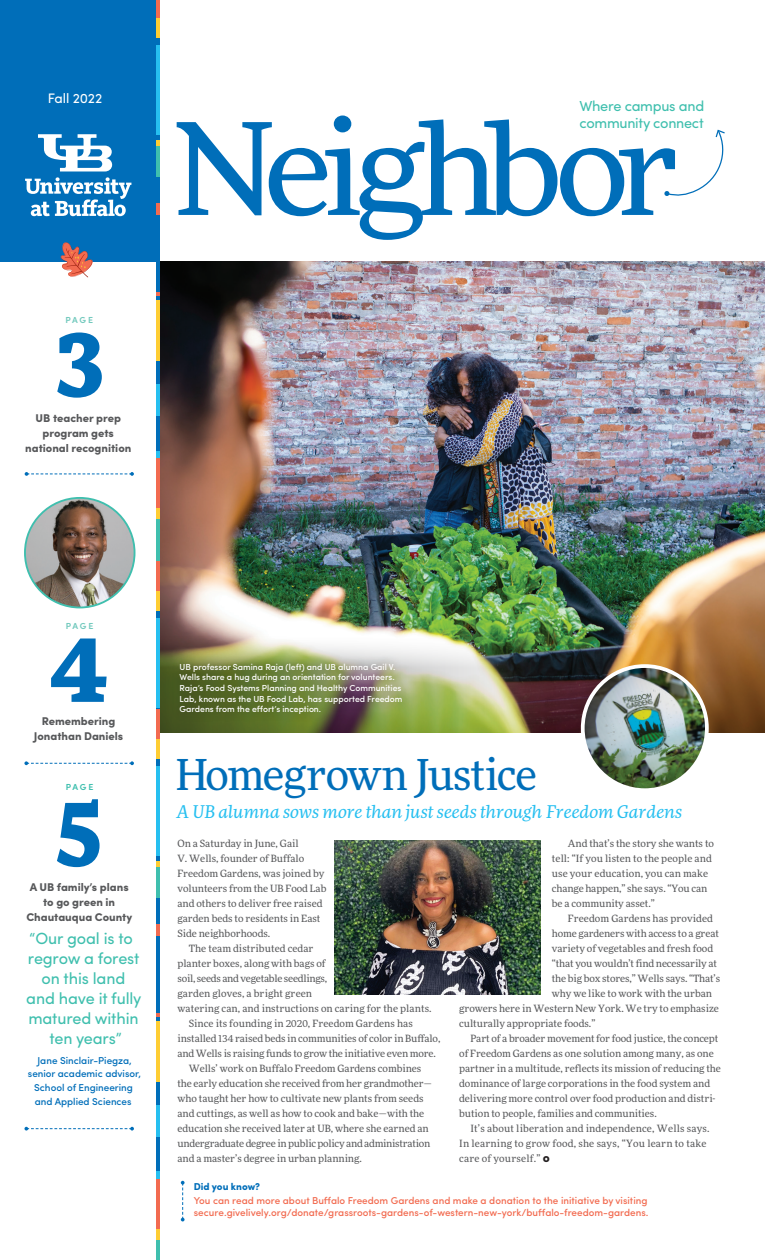
<style>
.page{position:relative;width:765px;height:1260px;background:#fff}
.page>*{position:absolute;margin:0;border:0;box-sizing:border-box;transform-origin:0 0}
.t1{font:127.12px "FF More Pro";letter-spacing:-.09em;color:#006eb9;scale:1.05 1}
.t2{font:900 90px "More Pro";color:#006eb9}
.t3{font:42.5px "FF More Pro";letter-spacing:-.03em;color:#006eb9}
.Georgia_body{font:italic 17.5px "FF More Pro";color:#26bff0}
.Georgia_body-2{font:16.25px/20px "Sofia Pro";letter-spacing:-.01em;color:#3fbfae;text-align:center}
.News_Body{font:14.5px/17.5px "Sofia Pro";letter-spacing:-.02em;color:#3fbfae}
.Georgia_body-3{font:13.75px "Sofia Pro";letter-spacing:-.01em;color:#fff}
.Georgia_body-4{font:900 11.25px/15px "Sofia Pro";color:#57585a;text-align:center}
.Georgia_body-5{font:10px/15px "FF More Pro";color:#57585a}
.B_Hed{font:500 10px/12.5px "Sofia Pro";color:#f26b50}
.Georgia_body-6{font:10px/15px "FF More Pro";letter-spacing:.02em;color:#57585a}
.Georgia_body-7{font:500 10px/13.8px "Sofia Pro";color:#006eb9;text-align:center}
.B_Hed-2{font:900 10px "Sofia Pro";color:#006eb9}
.B_Hed-3{font:500 8.75px/10.6px "Sofia Pro";color:#fff}
.t4{font:600 8.75px "Sofia Pro";letter-spacing:.185em;color:#72c9bd}
.t5{font:600 8.75px "Sofia Pro";color:#3fbfae}
.s1{font-family:"Sofia Pro";font-weight:900;font-size:12.5px;color:#231f20}
</style>
<div class="page">
<div style="left:0;top:0;width:157px;height:261px;background:#006eb9"></div>
<svg style="left:61px;top:242px;width:32px;height:35px"></svg>
<img style="left:160px;top:261px;width:605px;height:471px">
<svg style="left:38px;top:134px;width:74px;height:37px"></svg>
<svg style="left:25px;top:177px;width:106px;height:39px"></svg>
<hr style="left:157px;top:0;width:3px;height:550px;background:#006eb9">
<hr style="left:157px;top:514px;width:3px;height:49px;background:#3fbfae">
<hr style="left:157px;top:140px;width:3px;height:36px;background:#3fbfae">
<hr style="left:157px;top:385px;width:3px;height:31px;background:#26bff0">
<svg style="left:157px;top:507px;width:3px;height:12px"></svg>
<svg style="left:157px;top:140px;width:3px;height:5px"></svg>
<svg style="left:157px;top:451px;width:3px;height:7px"></svg>
<hr style="left:157px;top:18px;width:3px;height:20px;background:#fecd33">
<svg style="left:157px;top:203px;width:3px;height:12px"></svg>
<hr style="left:157px;top:0;width:3px;height:18px;background:#f26b50">
<hr style="left:157px;top:458px;width:3px;height:49px;background:#f26b50">
<hr style="left:157px;top:46px;width:3px;height:89px;background:#26bff0">
<hr style="left:157px;top:300px;width:3px;height:61px;background:#fecd33">
<hr style="left:157px;top:562px;width:3px;height:561px;background:#006eb9">
<hr style="left:157px;top:591px;width:3px;height:19px;background:#fecd33">
<hr style="left:157px;top:562px;width:3px;height:29px;background:#f26b50">
<hr style="left:157px;top:618px;width:3px;height:90px;background:#26bff0">
<hr style="left:157px;top:710px;width:3px;height:550px;background:#006eb9">
<hr style="left:157px;top:1235px;width:3px;height:25px;background:#3fbfae">
<hr style="left:157px;top:861px;width:3px;height:36px;background:#3fbfae">
<hr style="left:157px;top:1106px;width:3px;height:31px;background:#26bff0">
<svg style="left:157px;top:1228px;width:3px;height:12px"></svg>
<svg style="left:157px;top:861px;width:3px;height:6px"></svg>
<svg style="left:157px;top:1171px;width:3px;height:8px"></svg>
<hr style="left:157px;top:739px;width:3px;height:20px;background:#fecd33">
<svg style="left:157px;top:924px;width:3px;height:12px"></svg>
<hr style="left:157px;top:710px;width:3px;height:29px;background:#f26b50">
<hr style="left:157px;top:1179px;width:3px;height:49px;background:#f26b50">
<hr style="left:157px;top:766px;width:3px;height:90px;background:#26bff0">
<hr style="left:157px;top:1021px;width:3px;height:61px;background:#fecd33">
<svg style="left:664px;top:129px;width:61px;height:67px"></svg>
<img style="left:160px;top:634px;width:414px;height:99px">
<div style="left:170px;top:654px;width:242px;height:69px;background:#231f20;opacity:.48"></div>
<svg style="left:181px;top:1181px;width:4px;height:40px"></svg>
<img style="left:335px;top:840px;width:206px;height:154px">
<img style="left:583px;top:666px;width:124px;height:124px;border-radius:62px">
<div style="left:581px;top:664px;width:128px;height:128px;border:4px solid #fff;border-radius:50%"></div>
<img style="left:25px;top:498px;width:110px;height:110px;border-radius:55px">
<div style="left:24px;top:497px;width:111px;height:111px;border:2px solid #3fbfae;border-radius:50%"></div>
<svg style="left:25px;top:472px;width:109px;height:4px"></svg>
<svg style="left:24px;top:761px;width:110px;height:4px"></svg>
<svg style="left:24px;top:1127px;width:110px;height:4px"></svg>
<p class="Georgia_body-3" style="left:48px;top:88px;width:56px">Fall 2022</p>
<p class="t4" style="left:65px;top:314px;width:29px">PAGE</p>
<p class="t2" style="left:55px;top:292px;width:50px">3</p>
<p class="Georgia_body-4" style="left:25px;top:409px;width:108px">UB teacher prep program gets national recognition</p>
<p class="News_Body" style="left:579px;top:96px;width:126px">Where campus and community connect</p>
<p class="t1" style="left:174px;top:83px;width:485px">Neighbor</p>
<p class="t4" style="left:66px;top:619px;width:29px">PAGE</p>
<p class="t2" style="left:50px;top:597px;width:58px">4</p>
<p class="Georgia_body-4" style="left:34px;top:712px;width:91px">Remembering<br>Jonathan Daniels</p>
<p class="t5" style="left:66px;top:780px;width:29px">PAGE</p>
<p class="t2" style="left:55px;top:761px;width:50px">5</p>
<p class="Georgia_body-4" style="left:26px;top:879px;width:107px">A UB family’s plans to go green in<br>Chautauqua County</p>
<p class="Georgia_body-2" style="left:26px;top:927px;width:117px">“Our goal is to regrow a forest on this land and have it fully matured within ten years”</p>
<p class="Georgia_body-7" style="left:28px;top:1053px;width:115px">Jane Sinclair-Piegza, senior academic advisor,<br>School of Engineering and Applied Sciences</p>
<p class="B_Hed-3" style="left:180px;top:661px;width:224px">UB professor Samina Raja (left) and UB alumna Gail V.<br>Wells share a hug during an orientation for volunteers.<br>Raja’s Food Systems Planning and Healthy Communities Lab, known as the UB Food Lab, has supported Freedom Gardens from the effort’s inception.</p>
<p class="t3" style="left:176px;top:746px;width:363px">Homegrown Justice</p>
<p class="Georgia_body" style="left:177px;top:799px;width:507px">A UB alumna sows more than just seeds through Freedom Gardens</p>
<p class="Georgia_body-5" style="left:177px;top:836px;width:150px">On a Saturday in June, Gail<br>V. Wells, founder of Buffalo<br>Freedom Gardens, was joined by volunteers from the UB Food Lab and others to deliver free raised garden beds to residents in East<br>Side neighborhoods.</p>
<p class="Georgia_body-5" style="left:177px;top:941px;width:256px;text-indent:11px">The team distributed cedar<br>planter boxes, along with bags of<br>soil, seeds and vegetable seedlings,<br>garden gloves, a bright green<br>watering can, and instructions on caring for the plants.</p>
<p class="Georgia_body-5" style="left:177px;top:1016px;width:264px;text-indent:11px">Since its founding in 2020, Freedom Gardens has installed 134 raised beds in communities of color in Buffalo, and Wells is raising funds to grow the initiative even more.</p>
<p class="Georgia_body-5" style="left:177px;top:1061px;width:256px;text-indent:11px">Wells’ work on Buffalo Freedom Gardens combines the early education she received from her grandmother— who taught her how to cultivate new plants from seeds and cuttings, as well as how to cook and bake—with the education she received later at UB, where she earned an undergraduate degree in public policy and administration and a master’s degree in urban planning.</p>
<p class="Georgia_body-5" style="left:552px;top:836px;width:164px;text-indent:16px">And that’s the story she wants to tell: “If you listen to the people and use your education, you can make change happen,” she says. “You can be a community asset.”</p>
<p class="Georgia_body-5" style="left:568px;top:911px;width:146px">Freedom Gardens has provided</p>
<p class="Georgia_body-5" style="left:552px;top:926px;width:169px">home gardeners with access to a great</p>
<p class="Georgia_body-5" style="left:552px;top:941px;width:163px">variety of vegetables and fresh food</p>
<p class="Georgia_body-5" style="left:552px;top:956px;width:167px">“that you wouldn’t find necessarily at</p>
<p class="Georgia_body-5" style="left:552px;top:971px;width:170px">the big box stores,” Wells says. “That’s</p>
<p class="Georgia_body-5" style="left:552px;top:986px;width:162px">why we like to work with the urban</p>
<p class="Georgia_body-5" style="left:459px;top:1001px;width:261px">growers here in Western New York. We try to emphasize</p>
<p class="Georgia_body-5" style="left:459px;top:1016px;width:138px">culturally appropriate foods.”</p>
<p class="Georgia_body-5" style="left:459px;top:1031px;width:263px;text-indent:11px">Part of a broader movement for food justice, the concept of Freedom Gardens as one solution among many, as one partner in a multitude, reflects its mission of reducing the dominance of large corporations in the food system and delivering more control over food production and distri&shy;bution to people, families and communities.</p>
<p class="Georgia_body-6" style="left:459px;top:1121px;width:252px;text-indent:11px">It’s about liberation and independence, Wells says.<br>In learning to grow food, she says, “You learn to take care of yourself.” <span class="s1">0</span></p>
<p class="B_Hed-2" style="left:194px;top:1179px;width:68px">Did you know?</p>
<p class="B_Hed" style="left:194px;top:1193px;width:456px">You can read more about Buffalo Freedom Gardens and make a donation to the initiative by visiting secure.givelively.org/donate/grassroots-gardens-of-western-new-york/buffalo-freedom-gardens.</p>
</div>
